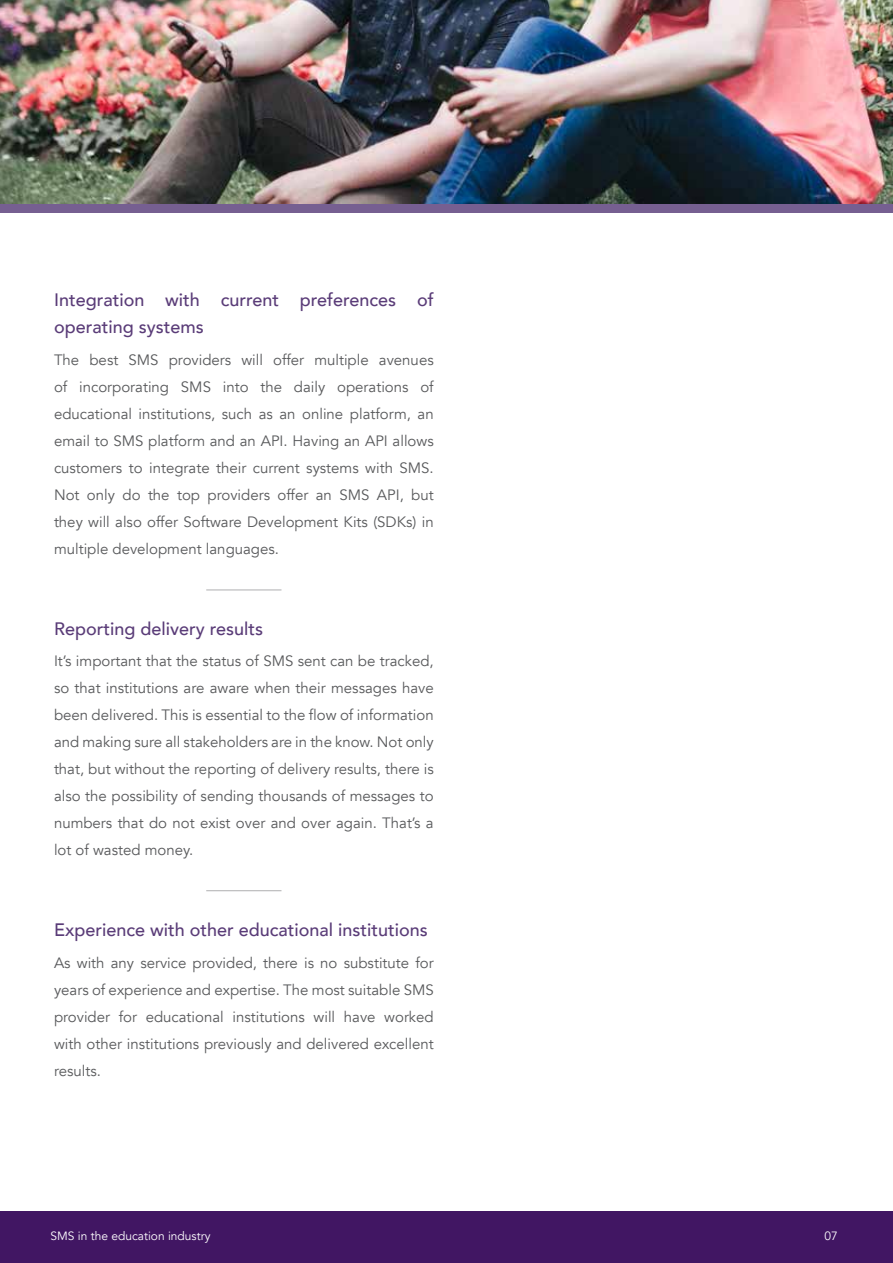
<style>
.page{position:relative;width:893px;height:1263px;background:#fff}
.page>*{position:absolute;margin:0;border:0;box-sizing:border-box;transform-origin:0 0}
.t1{font:500 18px/27px "Avenir";color:#5a3c78}
.t2{font:15px/27px "Avenir";color:#58595b;text-align:justify}
.t3{font:12px "Avenir";color:#fff}
</style>
<div class="page">
<div style="left:0;top:1212px;width:893px;height:51px;background:#411663"></div>
<img style="left:0;top:0;width:893px;height:204px">
<div style="left:0;top:204px;width:893px;height:9px;background:#765f91"></div>
<hr style="left:206px;top:590px;width:75px;height:1px;background:#afafb0">
<hr style="left:206px;top:890px;width:75px;height:1px;background:#afafb0">
<p class="t1" style="left:54px;top:285px;width:381px">Integration with current preferences of operating systems</p>
<p class="t2" style="left:54px;top:346px;width:381px">The best SMS providers will offer multiple avenues of incorporating SMS into the daily operations of educational institutions, such as an online platform, an email to SMS platform and an API. Having an API allows customers to integrate their current systems with SMS.<br>Not only do the top providers offer an SMS API, but they will also offer Software Development Kits (SDKs) in multiple development languages.</p>
<p class="t1" style="left:54px;top:614px;width:210px">Reporting delivery results</p>
<p class="t2" style="left:54px;top:648px;width:381px">It’s important that the status of SMS sent can be tracked, so that institutions are aware when their messages have been delivered. This is essential to the flow of information and making sure all stakeholders are in the know. Not only that, but without the reporting of delivery results, there is also the possibility of sending thousands of messages to numbers that do not exist over and over again. That’s a lot of wasted money.</p>
<p class="t1" style="left:54px;top:915px;width:375px">Experience with other educational institutions</p>
<p class="t2" style="left:54px;top:949px;width:381px">As with any service provided, there is no substitute for years of experience and expertise. The most suitable SMS provider for educational institutions will have worked with other institutions previously and delivered excellent results.</p>
<p class="t3" style="left:50px;top:1229px;width:162px">SMS in the education industry</p>
<p class="t3" style="left:824px;top:1229px;width:15px">07</p>
</div>
